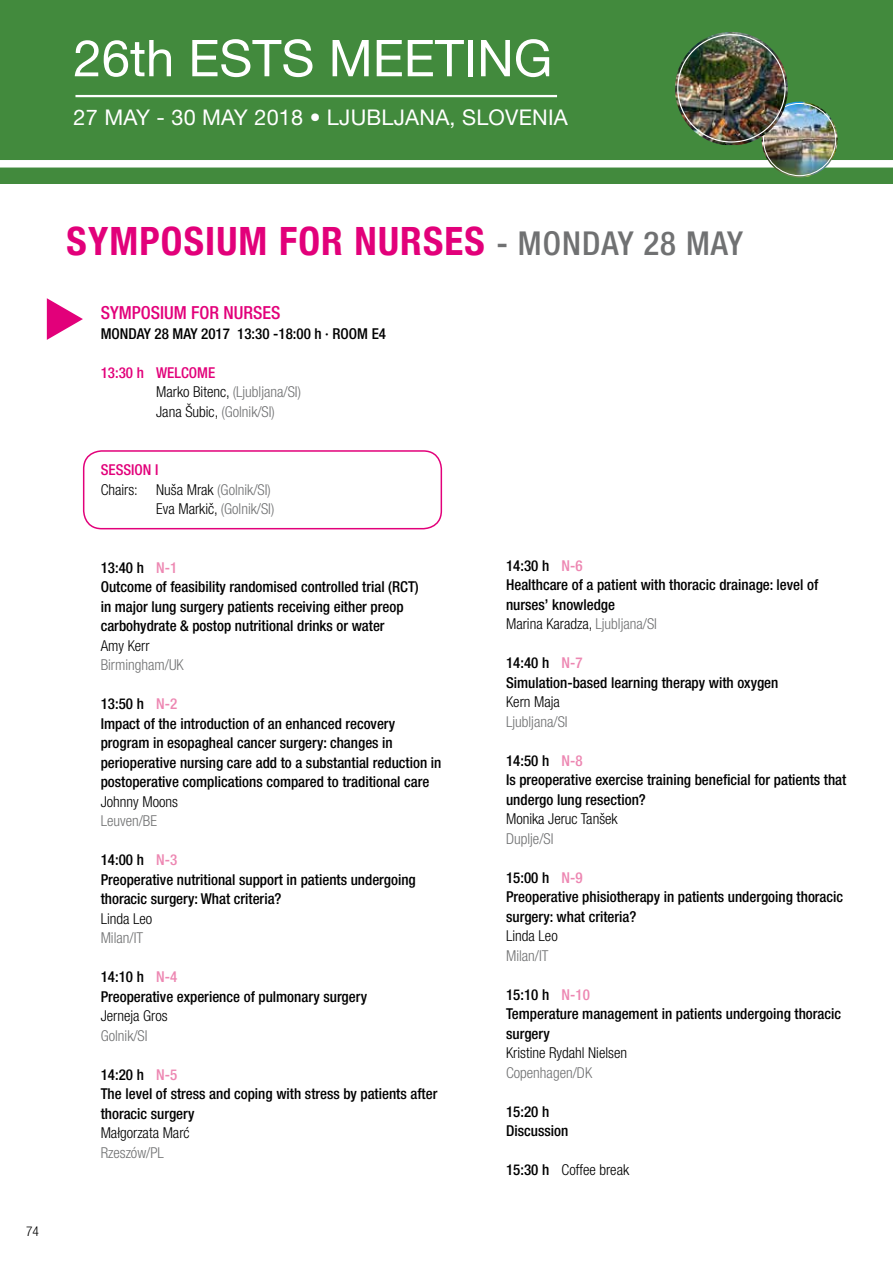
<style>
.page{position:relative;width:893px;height:1263px;background:#fff}
.page>*{position:absolute;margin:0;border:0;box-sizing:border-box;transform-origin:0 0}
.t1{font:50.85px "Helvetica Neue";color:#fff}
.t2{font:700 condensed 39px "Helvetica Neue";letter-spacing:.03em;color:#e2007a}
.t3{font:21.6px "Helvetica Neue";letter-spacing:.01em;color:#fff}
.t4{font:500 condensed 18px "Helvetica Neue LT Com";color:#e2007a}
.t5{font:500 condensed 15px/19.5px "Helvetica Neue LT Com";color:#000}
.t6{font:300 condensed 15px/19.5px "Helvetica Neue LT Com";color:#707172}
.t7{font:300 condensed 15px "Helvetica Neue LT Com";color:#000}
.t8{font:500 condensed 15px "Helvetica Neue LT Com";color:#e2007a}
.t9{font:300 condensed 13.5px "Helvetica Neue LT Com";color:#000}
.s1{font-family:"Helvetica Neue LT Com";font-weight:500;font-size:33px;color:#707172}
.s2{font-weight:500;color:#e2007a}
.s3{color:#000}
.s4{color:#707172}
.s5{color:#ed87b2}
.s6{font-weight:300}
.s7{font-weight:300;color:#707172}
.s8{font-weight:500}
</style>
<div class="page">
<div style="left:0;top:0;width:893px;height:184px;background:#428a3d"></div>
<div style="left:0;top:160px;width:893px;height:8px;background:#fff"></div>
<img style="left:762px;top:102px;width:76px;height:76px;border-radius:38px">
<div style="left:763px;top:103px;width:73px;height:73px;border:1px solid #fff;border-radius:50%"></div>
<img style="left:675px;top:32px;width:113px;height:113px">
<hr style="left:75px;top:95px;width:482px;height:2px;background:#fff">
<svg style="left:47px;top:298px;width:36px;height:42px"></svg>
<div style="left:83px;top:450px;width:359px;height:79px;border:2px solid #e2007a;border-radius:18px"></div>
<h1 class="t1" style="left:74px;top:28px;width:480px">26th ESTS MEETING</h1>
<h3 class="t3" style="left:74px;top:105px;width:496px">27 MAY - 30 MAY 2018 • LJUBLJANA, SLOVENIA</h3>
<p class="t9" style="left:26px;top:1224px;width:14px">74</p>
<h2 class="t2" style="left:67px;top:209px;width:678px">SYMPOSIUM FOR NURSES <span class="s1">- MONDAY 28 MAY</span></h2>
<p class="t4" style="left:101px;top:302px;width:181px">SYMPOSIUM FOR NURSES</p>
<p class="t5" style="left:101px;top:323px;width:287px">MONDAY 28 MAY 2017 13:30 -18:00 h · ROOM E4</p>
<p class="t6" style="left:156px;top:363px;width:146px;text-indent:-56px"><span class="s2">13:30 h WELCOME<br></span><span class="s3">Marko Bitenc,</span> (Ljubljana/SI)<br><span class="s3">Jana Šubic,</span> (Golnik/SI)</p>
<p class="t8" style="left:101px;top:461px;width:59px">SESSION I</p>
<p class="t7" style="left:101px;top:481px;width:172px">Chairs: Nuša Mrak <span class="s4">(Golnik/SI)</span></p>
<p class="t6" style="left:156px;top:499px;width:120px"><span class="s3">Eva Markič,</span> (Golnik/SI)</p>
<p class="t5" style="left:101px;top:557px;width:320px">13:40 h <span class="s5">N-1<br></span>Outcome of feasibility randomised controlled trial (RCT) in major lung surgery patients receiving either preop carbohydrate &amp; postop nutritional drinks or water</p>
<p class="t7" style="left:101px;top:637px;width:50px">Amy Kerr</p>
<p class="t6" style="left:101px;top:655px;width:85px">Birmingham/UK</p>
<p class="t5" style="left:101px;top:694px;width:342px">13:50 h <span class="s5">N-2<br></span>Impact of the introduction of an enhanced recovery program in esopagheal cancer surgery: changes in perioperative nursing care add to a substantial reduction in postoperative complications compared to traditional care</p>
<p class="t7" style="left:101px;top:793px;width:79px">Johnny Moons</p>
<p class="t6" style="left:101px;top:811px;width:58px">Leuven/BE</p>
<p class="t5" style="left:101px;top:850px;width:317px">14:00 h <span class="s5">N-3<br></span>Preoperative nutritional support in patients undergoing thoracic surgery: What criteria?</p>
<p class="t7" style="left:101px;top:910px;width:53px">Linda Leo</p>
<p class="t6" style="left:101px;top:928px;width:44px">Milan/IT</p>
<p class="t5" style="left:101px;top:967px;width:268px">14:10 h <span class="s5">N-4<br></span>Preoperative experience of pulmonary surgery</p>
<p class="t7" style="left:101px;top:1007px;width:68px">Jerneja Gros</p>
<p class="t6" style="left:101px;top:1026px;width:48px">Golnik/SI</p>
<p class="t5" style="left:101px;top:1064px;width:338px">14:20 h <span class="s5">N-5<br></span>The level of stress and coping with stress by patients after thoracic surgery</p>
<p class="t7" style="left:101px;top:1124px;width:90px">Małgorzata Marć</p>
<p class="t6" style="left:101px;top:1143px;width:65px">Rzeszów/PL</p>
<p class="t5" style="left:506px;top:555px;width:314px">14:30 h <span class="s5">N-6<br></span>Healthcare of a patient with thoracic drainage: level of nurses’ knowledge<br><span class="s6">Marina Karadza,</span> <span class="s7">Ljubljana/SI</span></p>
<p class="t5" style="left:506px;top:653px;width:274px">14:40 h <span class="s5">N-7<br></span>Simulation-based learning therapy with oxygen</p>
<p class="t7" style="left:506px;top:693px;width:55px">Kern Maja</p>
<p class="t6" style="left:506px;top:711px;width:63px">Ljubljana/SI</p>
<p class="t5" style="left:506px;top:750px;width:342px">14:50 h <span class="s5">N-8<br></span>Is preoperative exercise training beneficial for patients that undergo lung resection?</p>
<p class="t7" style="left:506px;top:810px;width:113px">Monika Jeruc Tanšek</p>
<p class="t6" style="left:506px;top:828px;width:49px">Duplje/SI</p>
<p class="t5" style="left:506px;top:867px;width:339px">15:00 h <span class="s5">N-9<br></span>Preoperative phisiotherapy in patients undergoing thoracic surgery: what criteria?</p>
<p class="t7" style="left:506px;top:927px;width:53px">Linda Leo</p>
<p class="t6" style="left:506px;top:945px;width:44px">Milan/IT</p>
<p class="t5" style="left:506px;top:984px;width:337px">15:10 h <span class="s5">N-10<br></span>Temperature management in patients undergoing thoracic surgery</p>
<p class="t7" style="left:506px;top:1044px;width:122px">Kristine Rydahl Nielsen</p>
<p class="t6" style="left:506px;top:1062px;width:88px">Copenhagen/DK</p>
<p class="t5" style="left:506px;top:1101px;width:64px">15:20 h<br>Discussion</p>
<p class="t7" style="left:506px;top:1161px;width:125px"><span class="s8">15:30 h</span> Coffee break</p>
</div>
